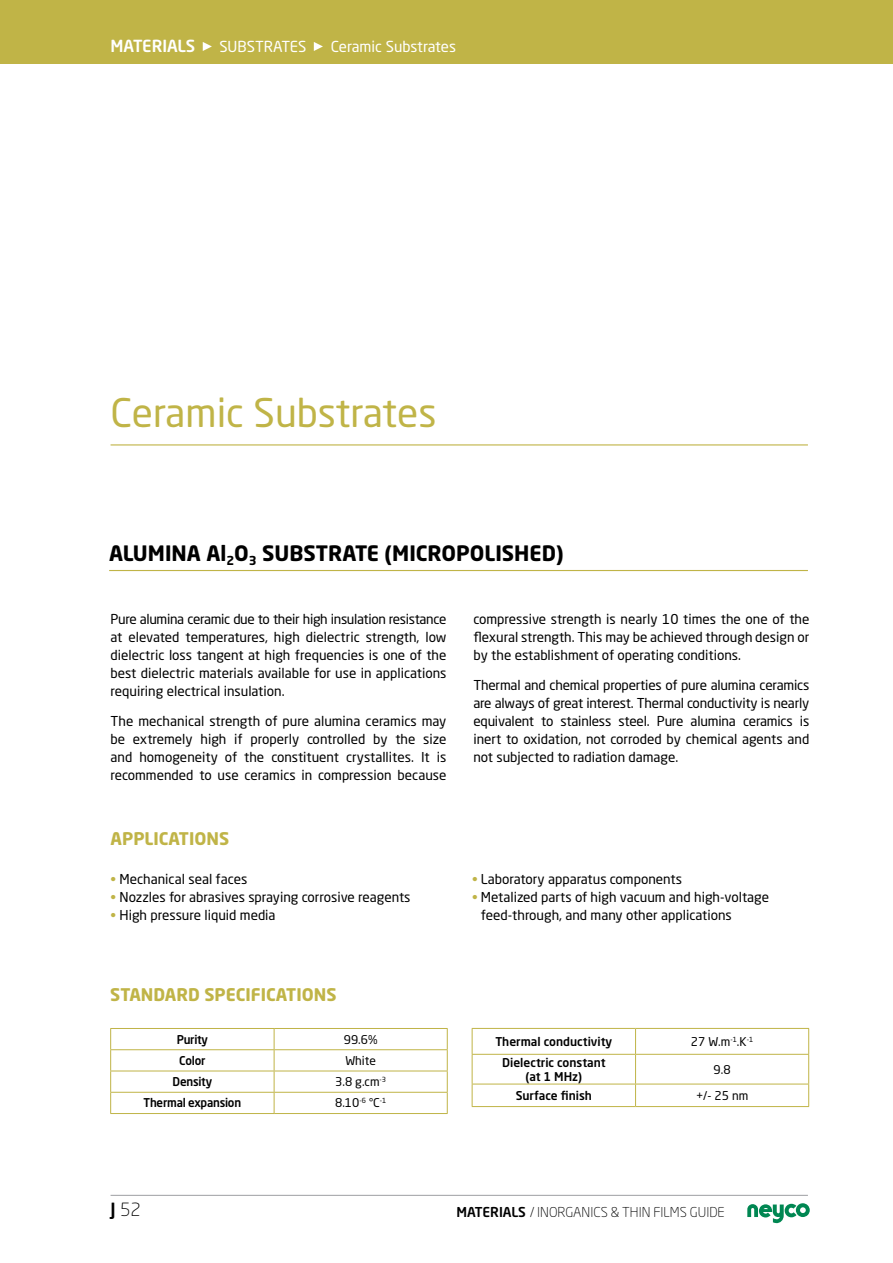
<style>
.page{position:relative;width:893px;height:1263px;background:#fff}
.page>*{position:absolute;margin:0;border:0;box-sizing:border-box;transform-origin:0 0}
.t1{font:39px "Neo Sans Pro";color:#c0b447}
.t2{font:700 21px "Neo Sans Pro";color:#000}
.t3{font:300 18px "Neo Sans Pro";color:#000}
.t4{font:700 17.25px "Neo Sans Pro";color:#c0b447}
.t5{font:500 16.5px "Neo Sans Pro";letter-spacing:-.005em;color:#fff}
.t6{font:15px "Neo Sans Pro";color:#fff}
.t7{font:13.5px/18px "Neo Sans Pro";color:#000;text-align:justify}
.t8{font:300 13.5px "Neo Sans Pro";color:#000}
.t9{font:500 12px/13.5px "Neo Sans Pro";color:#000;text-align:center}
.t10{font:12px "Neo Sans Pro";color:#000}
.t11{font:500 12px "Neo Sans Pro";letter-spacing:-.02em;color:#000;scale:.96 1}
.t12{font:500 12px "Neo Sans Pro";color:#000;scale:.96 1}
.s1{color:#c0b447}
.s2{font-weight:500}
</style>
<div class="page">
<div style="left:0;top:0;width:893px;height:64px;background:#c0b447"></div>
<svg style="left:203px;top:42px;width:9px;height:9px"></svg>
<svg style="left:314px;top:42px;width:9px;height:9px"></svg>
<svg style="left:747px;top:1203px;width:63px;height:20px"></svg>
<hr style="left:111px;top:1195px;width:697px;height:1px;background:#9d9fa2">
<hr style="left:111px;top:444px;width:697px;height:1px;background:#c0b447">
<hr style="left:109px;top:570px;width:699px;height:1px;background:#c0b447">
<hr style="left:274px;top:1028px;width:174px;height:1px;background:#c0b447">
<hr style="left:274px;top:1049px;width:174px;height:1px;background:#c0b447">
<hr style="left:274px;top:1070px;width:174px;height:1px;background:#c0b447">
<hr style="left:110px;top:1028px;width:164px;height:1px;background:#c0b447">
<hr style="left:110px;top:1049px;width:164px;height:1px;background:#c0b447">
<hr style="left:110px;top:1070px;width:164px;height:1px;background:#c0b447">
<hr style="left:110px;top:1113px;width:164px;height:1px;background:#c0b447">
<hr style="left:274px;top:1113px;width:174px;height:1px;background:#c0b447">
<hr style="left:110px;top:1092px;width:164px;height:1px;background:#c0b447">
<svg style="left:110px;top:1029px;width:1px;height:84px"></svg>
<hr style="left:274px;top:1092px;width:174px;height:1px;background:#c0b447">
<svg style="left:274px;top:1029px;width:1px;height:84px"></svg>
<svg style="left:447px;top:1029px;width:1px;height:84px"></svg>
<hr style="left:636px;top:1084px;width:173px;height:1px;background:#c0b447">
<hr style="left:636px;top:1106px;width:173px;height:1px;background:#c0b447">
<hr style="left:472px;top:1084px;width:164px;height:1px;background:#c0b447">
<hr style="left:472px;top:1106px;width:164px;height:1px;background:#c0b447">
<svg style="left:472px;top:1029px;width:1px;height:77px"></svg>
<svg style="left:635px;top:1029px;width:1px;height:77px"></svg>
<svg style="left:808px;top:1029px;width:1px;height:77px"></svg>
<hr style="left:472px;top:1054px;width:164px;height:1px;background:#c0b447">
<hr style="left:636px;top:1054px;width:173px;height:1px;background:#c0b447">
<hr style="left:472px;top:1028px;width:164px;height:1px;background:#c0b447">
<hr style="left:636px;top:1028px;width:173px;height:1px;background:#c0b447">
<p class="t5" style="left:111px;top:36px;width:86px">MATERIALS</p>
<p class="t6" style="left:219px;top:37px;width:88px">SUBSTRATES</p>
<p class="t6" style="left:331px;top:37px;width:127px">Ceramic Substrates</p>
<h1 class="t1" style="left:111px;top:389px;width:327px">Ceramic Substrates</h1>
<h2 class="t2" style="left:109px;top:540px;width:52px">ALUMIN</h2>
<h2 class="t2" style="left:187px;top:540px;width:219px">A AL<sub>2</sub>O<sub>3</sub> SUBSTRATE (MICRO</h2>
<h2 class="t2" style="left:456px;top:540px;width:26px">POLIS</h2>
<h2 class="t2" style="left:514px;top:540px;width:51px">HED)</h2>
<p class="t7" style="left:111px;top:610px;width:337px">Pure alumina ceramic due to their high insulation resistance at elevated temperatures, high dielectric strength, low dielectric loss tangent at high frequencies is one of the best dielectric materials available for use in applications requiring electrical insulation.</p>
<p class="t7" style="left:111px;top:712px;width:337px">The mechanical strength of pure alumina ceramics may be extremely high if properly controlled by the size and homogeneity of the constituent crystallites. It is recommended to use ceramics in compression because</p>
<p class="t4" style="left:111px;top:827px;width:90px">APPLICATIONS</p>
<p class="t7" style="left:111px;top:870px;width:138px"><span class="s1">•</span> Mechanical seal faces</p>
<p class="t7" style="left:111px;top:888px;width:301px"><span class="s1">•</span> Nozzles for abrasives spraying corrosive reagents</p>
<p class="t7" style="left:111px;top:906px;width:167px"><span class="s1">•</span> High pressure liquid media</p>
<p class="t4" style="left:110px;top:983px;width:125px">STANDARD SPECIFIC</p>
<p class="t4" style="left:276px;top:983px;width:32px">ATIONS</p>
<p class="t12" style="left:177px;top:1032px;width:34px">Purity</p>
<p class="t10" style="left:344px;top:1032px;width:35px">99.6%</p>
<p class="t12" style="left:179px;top:1053px;width:29px">Color</p>
<p class="t10" style="left:345px;top:1053px;width:32px">White</p>
<p class="t11" style="left:173px;top:1074px;width:43px">Density</p>
<p class="t10" style="left:335px;top:1074px;width:52px">3.8 g.cm<sup>-3</sup></p>
<p class="t11" style="left:144px;top:1095px;width:103px">Thermal expansion</p>
<p class="t10" style="left:335px;top:1096px;width:53px">8.10<sup>-6</sup> °C<sup>-1</sup></p>
<p class="t7" style="left:473px;top:610px;width:337px">compressive strength is nearly 10 times the one of the flexural strength. This may be achieved through design or by the establishment of operating conditions.</p>
<p class="t7" style="left:473px;top:676px;width:337px">Thermal and chemical properties of pure alumina ceramics are always of great interest. Thermal conductivity is nearly equivalent to stainless steel. Pure alumina ceramics is inert to oxidation, not corroded by chemical agents and not subjected to radiation damage.</p>
<p class="t7" style="left:472px;top:870px;width:211px"><span class="s1">•</span> Laboratory apparatus components</p>
<p class="t7" style="left:481px;top:888px;width:290px;text-indent:-9px"><span class="s1">•</span> Metalized parts of high vacuum and high-voltage feed-through, and many other applications</p>
<p class="t9" style="left:495px;top:1034px;width:119px">Thermal conductivity</p>
<p class="t10" style="left:691px;top:1034px;width:64px">27 W.m<sup>-1</sup>.K<sup>-1</sup></p>
<p class="t9" style="left:502px;top:1055px;width:105px">Dielectric constant (at 1 MHz)</p>
<p class="t10" style="left:714px;top:1062px;width:19px">9.8</p>
<p class="t9" style="left:516px;top:1088px;width:78px">Surface finish</p>
<p class="t10" style="left:696px;top:1088px;width:54px">+/- 25 nm</p>
<h3 class="t3" style="left:111px;top:1199px;width:32px"><span class="s2">J</span> 52</h3>
<p class="t8" style="left:457px;top:1203px;width:270px"><span class="s2">MATERIALS</span> / INORGANICS &amp; THI N FI LMS GUI DE</p>
</div>
